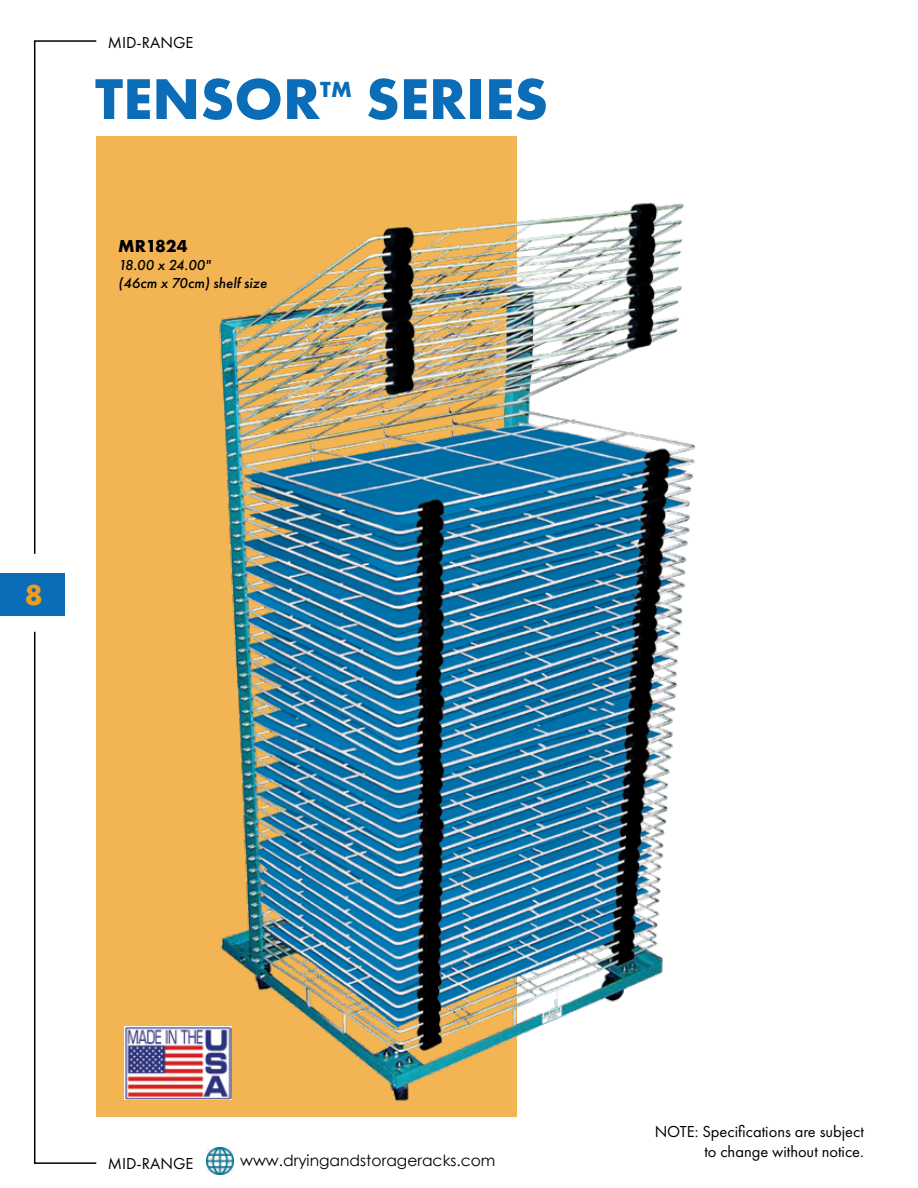
<style>
.page{position:relative;width:918px;height:1188px;background:#fff}
.page>*{position:absolute;margin:0;border:0;box-sizing:border-box;transform-origin:0 0}
.t1{font:700 59.55px "Futura PT";color:#0b6db7}
.t2{font:700 30px "Futura PT";color:#f09d1c}
.t3{font:700 22.8px "Futura PT";color:#0b6db7}
.t4{font:700 18px "Futura PT";color:#000}
.t5{font:16.5px/19.8px "Futura PT";color:#000;text-align:right}
.t6{font:15.45px "Century Gothic";color:#000}
.t7{font:italic 500 15px/18px "Futura PT";color:#000}
</style>
<div class="page">
<svg style="left:33px;top:40px;width:64px;height:514px"></svg>
<div style="left:0;top:573px;width:65px;height:42px;background:#0b6db7"></div>
<svg style="left:33px;top:631px;width:64px;height:533px"></svg>
<div style="left:96px;top:136px;width:421px;height:981px;background:#f3b554"></div>
<img style="left:124px;top:202px;width:572px;height:900px">
<img style="left:207px;top:1148px;width:26px;height:26px">
<img style="left:125px;top:1026px;width:106px;height:74px">
<p class="t5" style="left:108px;top:33px;width:87px">MID-RANGE</p>
<h1 class="t1" style="left:95px;top:61px;width:227px">TENSOR</h1>
<h3 class="t3" style="left:320px;top:75px;width:33px">TM</h3>
<h1 class="t1" style="left:366px;top:61px;width:184px">SERIES</h1>
<p class="t4" style="left:118px;top:235px;width:71px">MR1824</p>
<p class="t7" style="left:118px;top:256px;width:150px">18.00 x 24.00"<br>(46cm x 70cm) shelf size</p>
<h2 class="t2" style="left:25px;top:576px;width:19px">8</h2>
<p class="t5" style="left:108px;top:1153px;width:87px">MID-RANGE</p>
<p class="t6" style="left:240px;top:1150px;width:257px">www.dryingandstorageracks.com</p>
<p class="t5" style="left:655px;top:1121px;width:211px">NOTE: Specifications are subject to change without notice.</p>
</div>
